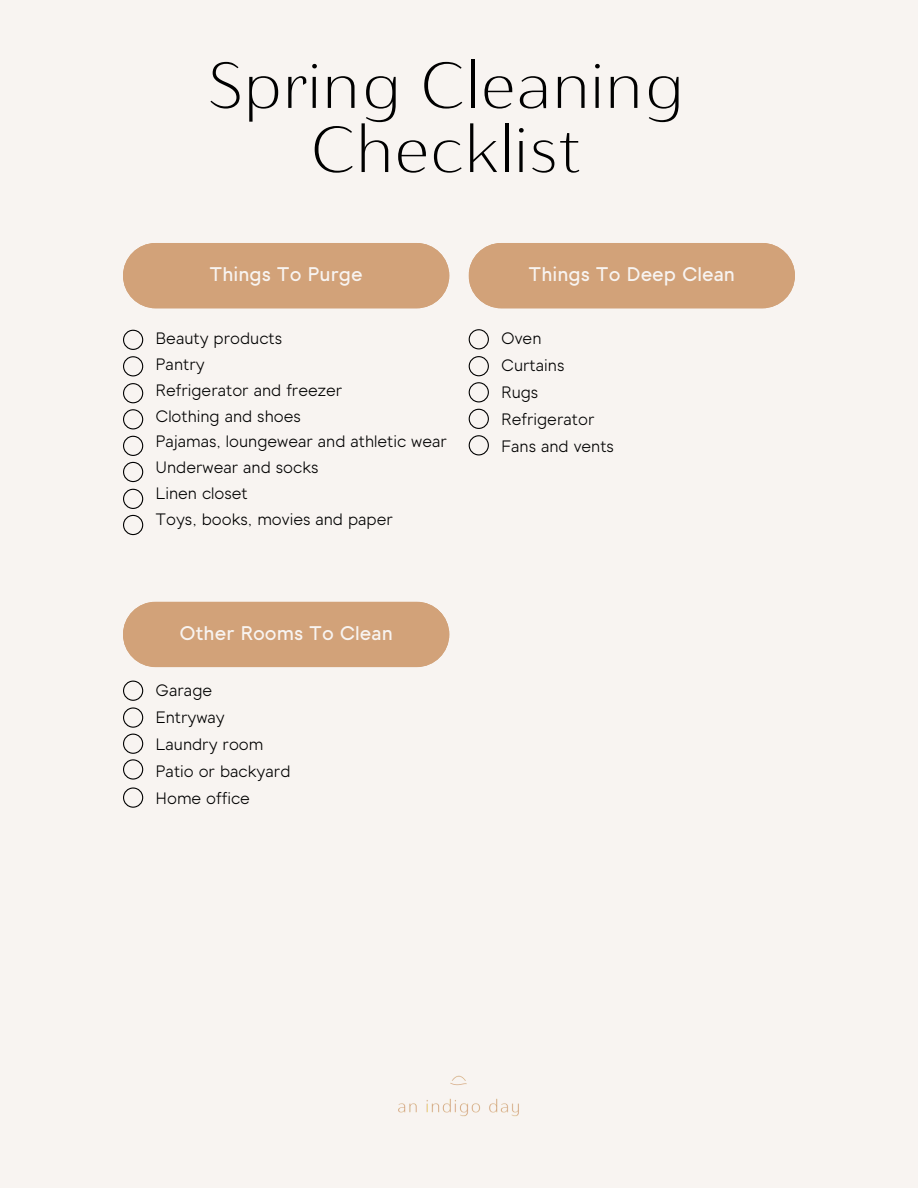
<style>
.page{position:relative;width:918px;height:1188px;background:#f8f4f1}
.page>*{position:absolute;margin:0;border:0;box-sizing:border-box;transform-origin:0 0}
.t1{font:64.95px/64.2px "Haboro Contrast Ext Thi";color:#000;text-align:center}
.t2{font:600 19.8px "Toma Sans";color:#f8f4f1}
.t3{font:16.5px/27px "Toma Sans";color:#000}
</style>
<div class="page">
<div style="left:123px;top:243px;width:326px;height:65px;background:#d2a279"></div>
<div style="left:123px;top:602px;width:326px;height:65px;background:#d2a279"></div>
<div style="left:469px;top:243px;width:326px;height:65px;background:#d2a279"></div>
<svg style="left:123px;top:330px;width:20px;height:20px"></svg>
<svg style="left:469px;top:329px;width:20px;height:20px"></svg>
<svg style="left:123px;top:681px;width:20px;height:20px"></svg>
<svg style="left:123px;top:356px;width:20px;height:20px"></svg>
<svg style="left:469px;top:382px;width:20px;height:20px"></svg>
<svg style="left:123px;top:409px;width:20px;height:20px"></svg>
<svg style="left:469px;top:409px;width:20px;height:20px"></svg>
<svg style="left:123px;top:436px;width:20px;height:20px"></svg>
<svg style="left:469px;top:435px;width:20px;height:20px"></svg>
<svg style="left:123px;top:462px;width:20px;height:20px"></svg>
<svg style="left:469px;top:356px;width:20px;height:20px"></svg>
<svg style="left:123px;top:734px;width:20px;height:46px"></svg>
<svg style="left:123px;top:707px;width:20px;height:21px"></svg>
<img style="left:398px;top:1075px;width:121px;height:42px">
<svg style="left:123px;top:383px;width:20px;height:20px"></svg>
<svg style="left:123px;top:489px;width:20px;height:20px"></svg>
<svg style="left:123px;top:515px;width:20px;height:20px"></svg>
<svg style="left:123px;top:787px;width:20px;height:21px"></svg>
<h1 class="t1" style="left:207px;top:54px;width:479px">Spring Cleaning<br>Checklist</h1>
<p class="t2" style="left:210px;top:262px;width:155px">Things To Purge</p>
<p class="t2" style="left:529px;top:262px;width:208px">Things To Deep Clean</p>
<p class="t3" style="left:156px;top:325px;width:293px;line-height:25.8px">Beauty products<br>Pantry<br>Refrigerator and freezer<br>Clothing and shoes<br>Pajamas, loungewear and athletic wear<br>Underwear and socks<br>Linen closet<br>Toys, books, movies and paper</p>
<p class="t3" style="left:501px;top:325px;width:114px">Oven<br>Curtains<br>Rugs<br>Refrigerator<br>Fans and vents</p>
<p class="t2" style="left:180px;top:621px;width:215px">Other Rooms To Clean</p>
<p class="t3" style="left:156px;top:677px;width:136px">Garage<br>Entryway<br>Laundry room<br>Patio or backyard<br>Home office</p>
</div>
